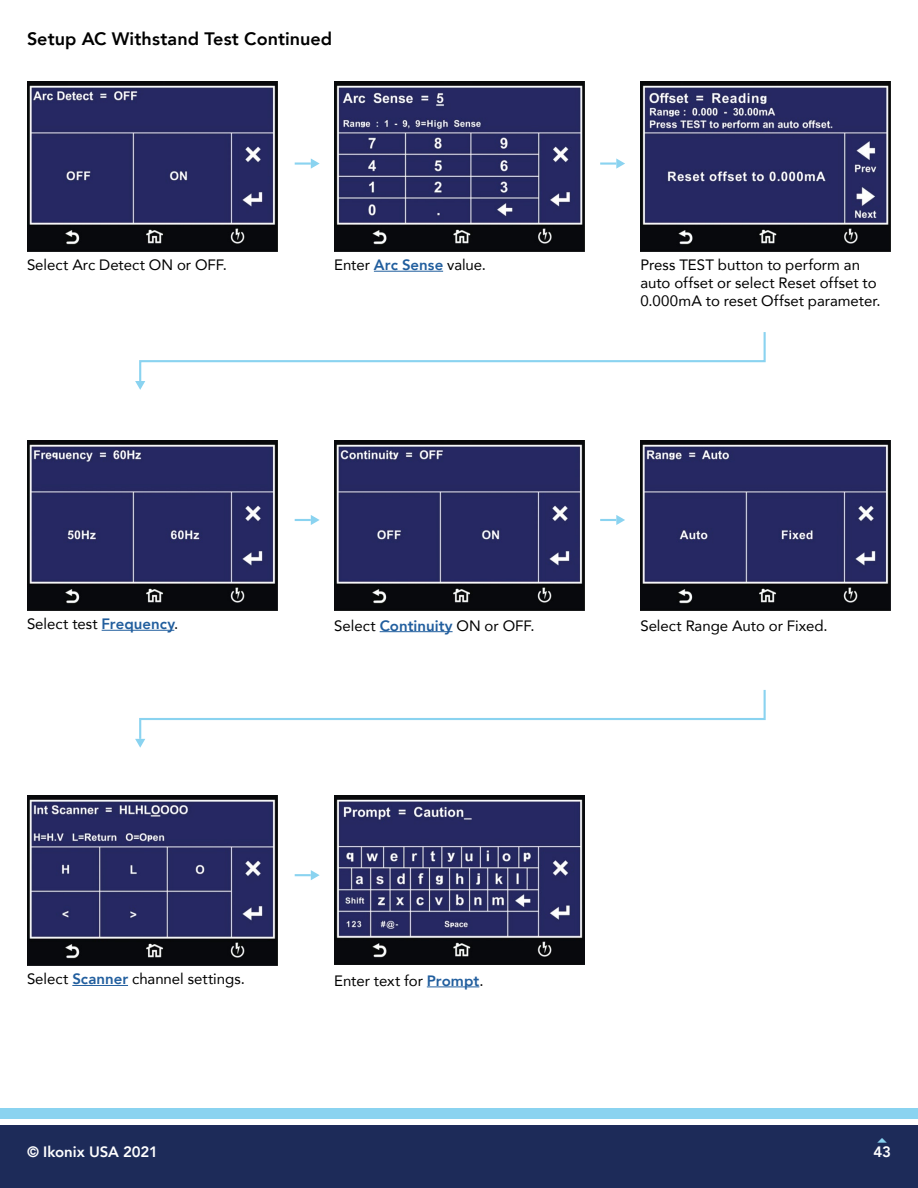
<style>
.page{position:relative;width:918px;height:1188px;background:#fff}
.page>*{position:absolute;margin:0;border:0;box-sizing:border-box;transform-origin:0 0}
.t1{font:800 18px "Avenir";letter-spacing:.005em;color:#000}
.t2{font:15px/18px "Avenir";color:#000}
.t3{font:800 15px "Avenir";letter-spacing:-.005em;color:#fff}
.s1{font-weight:800;color:#215e9e}
</style>
<div class="page">
<div style="left:0;top:1108px;width:918px;height:11px;background:#8ad3f0"></div>
<div style="left:0;top:1125px;width:918px;height:63px;background:#1d2b59"></div>
<img style="left:27px;top:81px;width:251px;height:170px">
<img style="left:640px;top:81px;width:251px;height:170px">
<img style="left:334px;top:81px;width:251px;height:170px">
<hr style="left:374px;top:271px;width:69px;height:1px;background:#215e9e">
<img style="left:27px;top:795px;width:251px;height:170px">
<hr style="left:72px;top:985px;width:56px;height:1px;background:#215e9e">
<img style="left:334px;top:440px;width:251px;height:170px">
<img style="left:334px;top:795px;width:251px;height:170px">
<hr style="left:380px;top:631px;width:73px;height:1px;background:#215e9e">
<hr style="left:427px;top:987px;width:52px;height:1px;background:#215e9e">
<img style="left:27px;top:440px;width:251px;height:170px">
<hr style="left:102px;top:630px;width:72px;height:1px;background:#215e9e">
<img style="left:640px;top:440px;width:251px;height:170px">
<svg style="left:311px;top:158px;width:9px;height:11px"></svg>
<hr style="left:295px;top:162px;width:16px;height:3px;background:#8ad3f0">
<svg style="left:295px;top:515px;width:25px;height:10px"></svg>
<svg style="left:295px;top:870px;width:25px;height:10px"></svg>
<svg style="left:616px;top:158px;width:9px;height:11px"></svg>
<hr style="left:600px;top:162px;width:16px;height:3px;background:#8ad3f0">
<svg style="left:600px;top:515px;width:25px;height:10px"></svg>
<svg style="left:135px;top:332px;width:631px;height:58px"></svg>
<svg style="left:135px;top:689px;width:631px;height:59px"></svg>
<p class="t1" style="left:27px;top:22px;width:307px">Setup AC Withstand Test Continued</p>
<p class="t2" style="left:27px;top:255px;width:201px">Select Arc Detect ON or OFF.</p>
<p class="t2" style="left:640px;top:256px;width:242px">Press TEST button to perform an auto offset or select Reset offset to<br>0.000mA to reset Offset parameter.</p>
<p class="t2" style="left:334px;top:255px;width:153px">Enter <span class="s1">Arc Sense</span> value.</p>
<p class="t2" style="left:27px;top:614px;width:153px">Select test <span class="s1">Frequency</span>.</p>
<p class="t2" style="left:640px;top:616px;width:189px">Select Range Auto or Fixed.</p>
<p class="t2" style="left:334px;top:616px;width:202px">Select <span class="s1">Continuity</span> ON or OFF.</p>
<p class="t2" style="left:27px;top:970px;width:219px">Select <span class="s1">Scanner</span> channel settings.</p>
<p class="t2" style="left:334px;top:971px;width:151px">Enter text for <span class="s1">Prompt</span>.</p>
<p class="t3" style="left:27px;top:1138px;width:132px">© Ikonix USA 2021</p>
<p class="t3" style="left:873px;top:1138px;width:19px">43</p>
</div>
